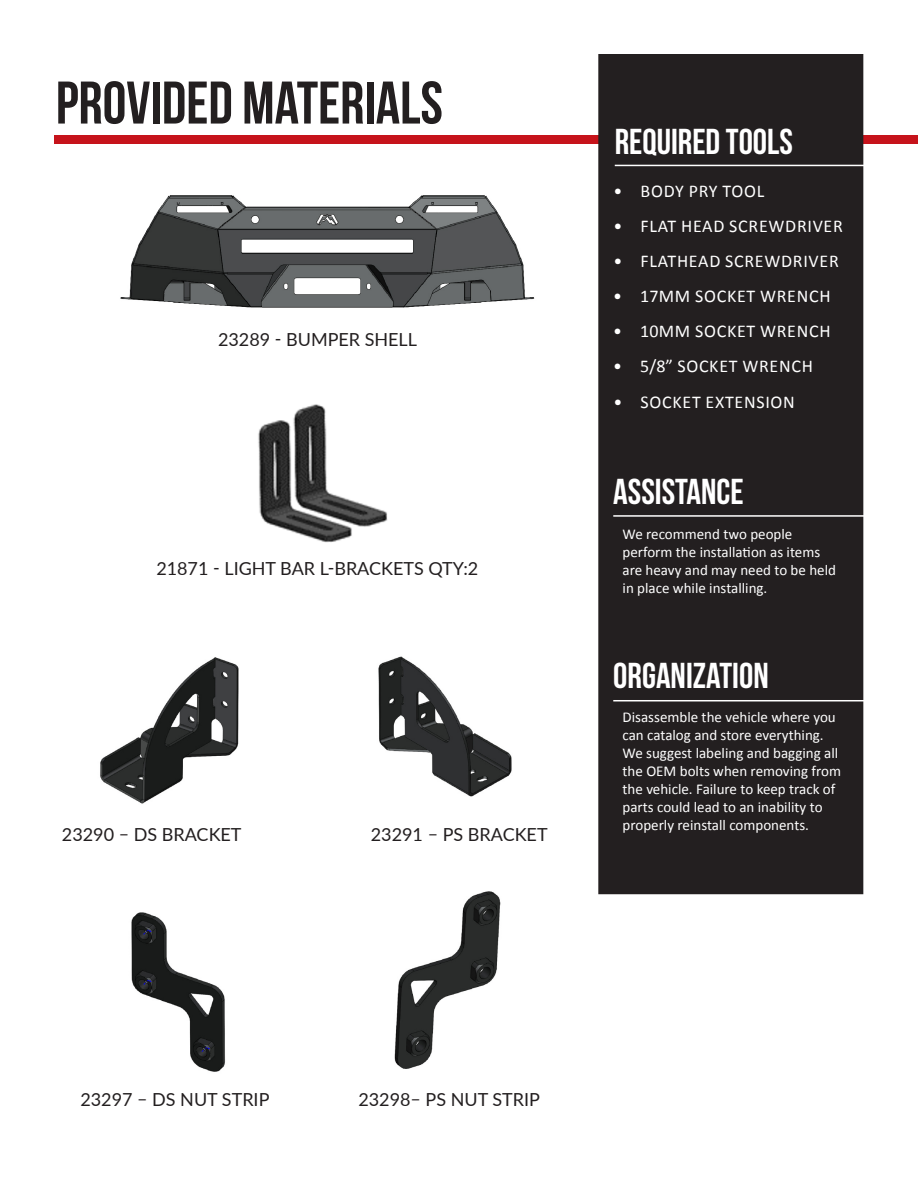
<style>
.page{position:relative;width:918px;height:1188px;background:#fff}
.page>*{position:absolute;margin:0;border:0;box-sizing:border-box;transform-origin:0 0}
.t1{font:60px "Bebas Neue";color:#231f20}
.t2{font:36px "Bebas Neue";color:#fff}
.t3{font:18px "Calibri";letter-spacing:.04em;color:#fff}
.t4{font:18px "Lato";color:#231f20}
.t5{font:15px/18px "Calibri";color:#fff}
</style>
<div class="page">
<div style="left:54px;top:135px;width:864px;height:9px;background:#c6131b"></div>
<div style="left:599px;top:55px;width:264px;height:838px;background:#231f20"></div>
<div style="left:598px;top:54px;width:265px;height:840px;border:2px solid #231f20"></div>
<hr style="left:613px;top:700px;width:269px;height:1px;background:#fff">
<hr style="left:613px;top:515px;width:269px;height:2px;background:#fff">
<hr style="left:615px;top:165px;width:268px;height:1px;background:#fff">
<img style="left:120px;top:195px;width:415px;height:113px">
<img style="left:100px;top:657px;width:139px;height:147px">
<img style="left:378px;top:656px;width:134px;height:141px">
<img style="left:131px;top:912px;width:94px;height:160px">
<img style="left:394px;top:891px;width:107px;height:178px">
<img style="left:258px;top:404px;width:130px;height:139px">
<p class="t1" style="left:56px;top:70px;width:389px">PROVIDED MATERIALS</p>
<p class="t4" style="left:218px;top:326px;width:201px">23289 - BUMPER SHELL</p>
<p class="t4" style="left:156px;top:556px;width:324px">21871 - LIGHT BAR L-BRACKETS QTY:2</p>
<p class="t4" style="left:62px;top:822px;width:181px">23290 – DS BRACKET</p>
<p class="t4" style="left:371px;top:822px;width:178px">23291 – PS BRACKET</p>
<p class="t2" style="left:615px;top:122px;width:180px">REQUIRED TOOLS</p>
<p class="t3" style="left:614px;top:178px;width:152px">• BODY PRY TOOL</p>
<p class="t3" style="left:614px;top:214px;width:231px">• FLAT HEAD SCREWDRIVER</p>
<p class="t3" style="left:614px;top:249px;width:227px">• FLATHEAD SCREWDRIVER</p>
<p class="t3" style="left:613px;top:284px;width:219px">• 17MM SOCKET WRENCH</p>
<p class="t3" style="left:613px;top:319px;width:219px">• 10MM SOCKET WRENCH</p>
<p class="t3" style="left:613px;top:354px;width:201px">• 5/8” SOCKET WRENCH</p>
<p class="t3" style="left:614px;top:389px;width:183px">• SOCKET EXTENSION</p>
<p class="t2" style="left:613px;top:472px;width:132px">ASSISTANCE</p>
<p class="t5" style="left:623px;top:524px;width:215px">We recommend two people perform the installation as items are heavy and may need to be held in place while installing.</p>
<p class="t2" style="left:613px;top:656px;width:157px">ORGANIZATION</p>
<p class="t5" style="left:623px;top:707px;width:220px">Disassemble the vehicle where you can catalog and store everything.<br>We suggest labeling and bagging all the OEM bolts when removing from the vehicle. Failure to keep track of parts could lead to an inability to properly reinstall components.</p>
<p class="t4" style="left:80px;top:1087px;width:191px">23297 – DS NUT STRIP</p>
<p class="t4" style="left:358px;top:1087px;width:183px">23298– PS NUT STRIP</p>
</div>
